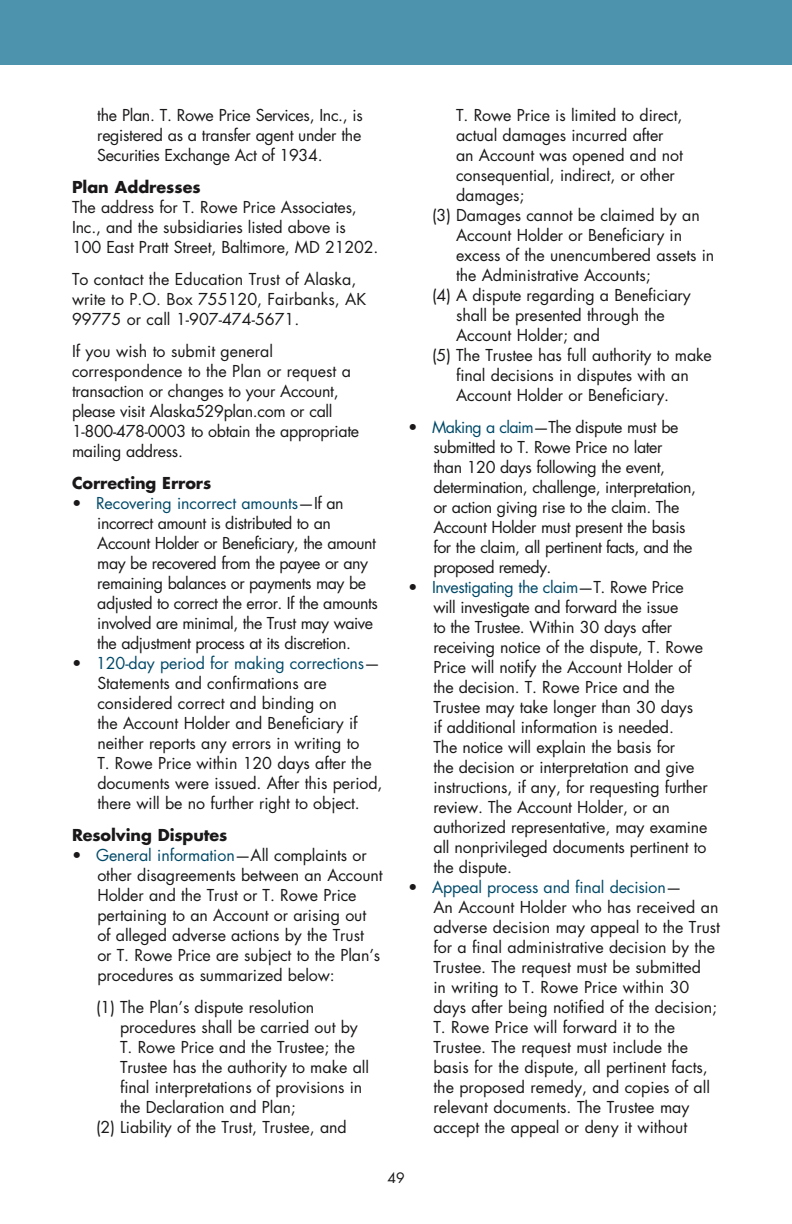
<style>
.page{position:relative;width:792px;height:1224px;background:#fff}
.page>*{position:absolute;margin:0;border:0;box-sizing:border-box;transform-origin:0 0}
.t1{font:16px/20px "Futura Std";letter-spacing:-.005em;color:#1a1818}
.t2{font:16px/20px "Futura Std";letter-spacing:-.03em;color:#1a1818}
.t3{font:16px/20px "Futura Std";letter-spacing:-.025em;color:#1a1818}
.t4{font:700 16px "Futura Std";letter-spacing:-.005em;color:#1a1818}
.t5{font:14px "Futura Std";color:#1a1818}
.s1{color:#004968}
</style>
<div class="page">
<div style="left:0;top:0;width:792px;height:64px;background:#4d93ae"></div>
<p class="t1" style="left:97px;top:105px;width:267px;text-align:justify">the Plan. T. Rowe Price Services, Inc., is registered as a transfer agent under the Securities Exchange Act of 1934.</p>
<p class="t4" style="left:72px;top:177px;width:130px">Plan Addresses</p>
<p class="t1" style="left:72px;top:197px;width:308px">The address for T. Rowe Price Associates,<br>Inc., and the subsidiaries listed above is<br>100 East Pratt Street, Baltimore, MD 21202.</p>
<p class="t1" style="left:72px;top:269px;width:296px">To contact the Education Trust of Alaska, write to P.O. Box 755120, Fairbanks, AK<br>99775 or call 1-907-474-5671.</p>
<p class="t1" style="left:72px;top:341px;width:289px">If you wish to submit general correspondence to the Plan or request a transaction or changes to your Account, please visit Alaska529plan.com or call 1-800-478-0003 to obtain the appropriate mailing address.</p>
<p class="t4" style="left:72px;top:473px;width:141px">Correcting Errors</p>
<p class="t2" style="left:97px;top:493px;width:282px;text-indent:-25px">• <span class="s1">Recovering incorrect amounts</span>—If an incorrect amount is distributed to an Account Holder or Beneficiary, the amount may be recovered from the payee or any remaining balances or payments may be adjusted to correct the error. If the amounts involved are minimal, the Trust may waive the adjustment process at its discretion.</p>
<p class="t1" style="left:97px;top:653px;width:287px;text-indent:-25px">• <span class="s1">120-day period for making corrections</span>— Statements and confirmations are considered correct and binding on<br>the Account Holder and Beneficiary if neither reports any errors in writing to<br>T. Rowe Price within 120 days after the documents were issued. After this period, there will be no further right to object.</p>
<p class="t4" style="left:72px;top:825px;width:157px">Resolving Disputes</p>
<p class="t1" style="left:97px;top:845px;width:287px;text-indent:-25px">• <span class="s1">General information</span>—All complaints or other disagreements between an Account Holder and the Trust or T. Rowe Price pertaining to an Account or arising out of alleged adverse actions by the Trust<br>or T. Rowe Price are subject to the Plan’s procedures as summarized below:</p>
<p class="t1" style="left:96px;top:997px;width:220px">(1) The Plan’s dispute resolution</p>
<p class="t1" style="left:120px;top:1017px;width:239px">procedures shall be carried out by</p>
<p class="t1" style="left:120px;top:1037px;width:236px">T. Rowe Price and the Trustee; the</p>
<p class="t1" style="left:120px;top:1057px;width:250px">Trustee has the authority to make all</p>
<p class="t1" style="left:120px;top:1077px;width:244px">final interpretations of provisions in</p>
<p class="t1" style="left:120px;top:1097px;width:177px">the Declaration and Plan;</p>
<p class="t1" style="left:96px;top:1117px;width:252px">(2) Liability of the Trust, Trustee, and</p>
<p class="t1" style="left:456px;top:106px;width:228px">T. Rowe Price is limited to direct,</p>
<p class="t1" style="left:456px;top:126px;width:209px">actual damages incurred after</p>
<p class="t1" style="left:456px;top:146px;width:228px">an Account was opened and not</p>
<p class="t1" style="left:456px;top:166px;width:220px">consequential, indirect, or other</p>
<p class="t1" style="left:456px;top:186px;width:70px">damages;</p>
<p class="t1" style="left:432px;top:206px;width:269px">(3) Damages cannot be claimed by an</p>
<p class="t1" style="left:456px;top:226px;width:228px">Account Holder or Beneficiary in</p>
<p class="t1" style="left:456px;top:246px;width:260px">excess of the unencumbered assets in</p>
<p class="t1" style="left:456px;top:266px;width:196px">the Administrative Accounts;</p>
<p class="t1" style="left:432px;top:286px;width:260px">(4) A dispute regarding a Beneficiary</p>
<p class="t1" style="left:456px;top:306px;width:210px">shall be presented through the</p>
<p class="t1" style="left:456px;top:326px;width:146px">Account Holder; and</p>
<p class="t1" style="left:432px;top:346px;width:281px">(5) The Trustee has full authority to make</p>
<p class="t1" style="left:456px;top:366px;width:234px">final decisions in disputes with an</p>
<p class="t1" style="left:456px;top:386px;width:215px">Account Holder or Beneficiary.</p>
<p class="t3" style="left:433px;top:418px;width:264px;text-indent:-25px">• <span class="s1">Making a claim</span>—The dispute must be submitted to T. Rowe Price no later<br>than 120 days following the event, determination, challenge, interpretation, or action giving rise to the claim. The Account Holder must present the basis for the claim, all pertinent facts, and the proposed remedy.</p>
<p class="t1" style="left:433px;top:578px;width:276px;text-indent:-25px">• <span class="s1">Investigating the claim</span>—T. Rowe Price will investigate and forward the issue<br>to the Trustee. Within 30 days after receiving notice of the dispute, T. Rowe Price will notify the Account Holder of the decision. T. Rowe Price and the Trustee may take longer than 30 days<br>if additional information is needed.<br>The notice will explain the basis for<br>the decision or interpretation and give instructions, if any, for requesting further review. The Account Holder, or an authorized representative, may examine all nonprivileged documents pertinent to the dispute.</p>
<p class="t1" style="left:433px;top:878px;width:288px;text-indent:-25px">• <span class="s1">Appeal process and final decision</span>—<br>An Account Holder who has received an adverse decision may appeal to the Trust for a final administrative decision by the Trustee. The request must be submitted<br>in writing to T. Rowe Price within 30 days after being notified of the decision; T. Rowe Price will forward it to the Trustee. The request must include the basis for the dispute, all pertinent facts, the proposed remedy, and copies of all relevant documents. The Trustee may accept the appeal or deny it without</p>
<p class="t5" style="left:387px;top:1169px;width:19px">49</p>
</div>
